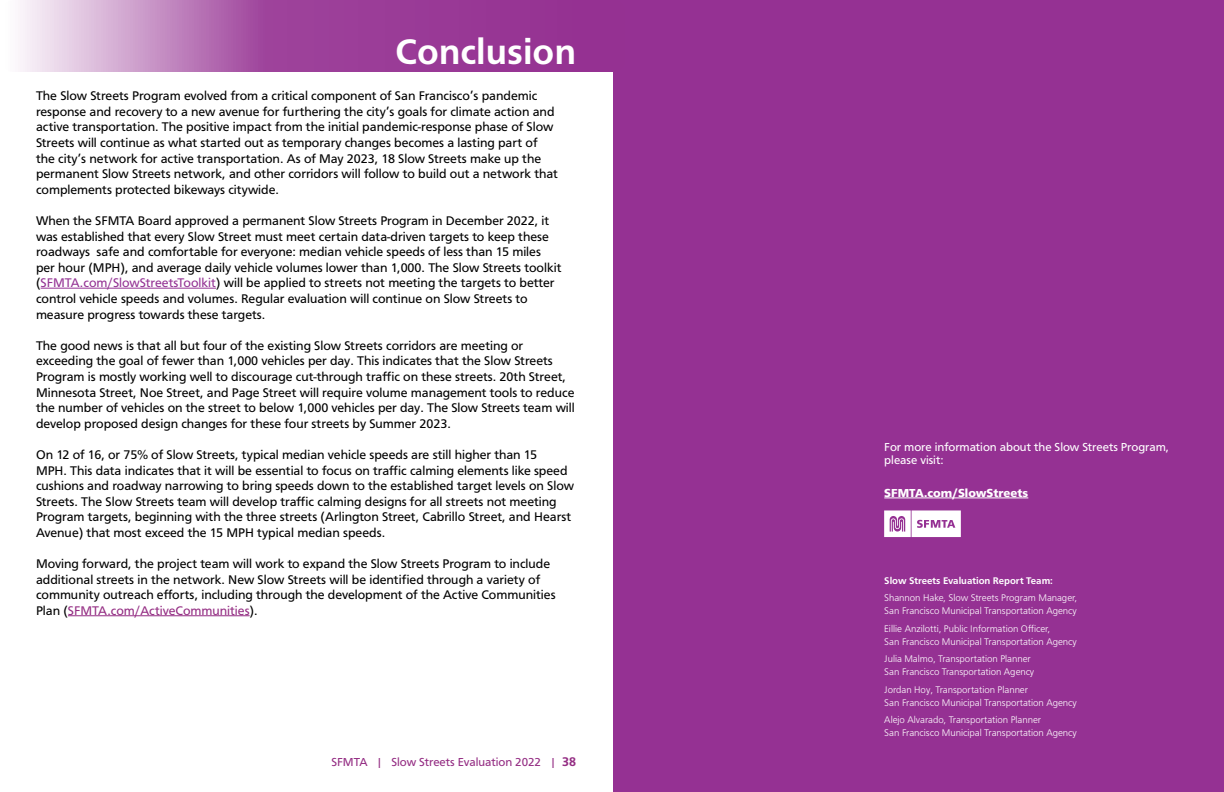
<style>
.page{position:relative;width:1224px;height:792px;background:#fff}
.page>*{position:absolute;margin:0;border:0;box-sizing:border-box;transform-origin:0 0}
.t1{font:700 37px "Graphein Pro";color:#fff}
.t2{font:13px/15.6px "Graphein Pro";color:#000}
.t3{font:12px/13px "Graphein Pro";color:#fff}
.t4{font:12px "Graphein Pro";color:#942d83}
.t5{font:900 12px "Graphein Pro";color:#fff}
.t6{font:300 10px/13px "Graphein Pro";color:#fff}
.t7{font:700 10px "Graphein Pro";color:#fff}
.s1{color:#943394}
.s2{color:#942d83}
.s3{font-weight:700;font-size:13px}
</style>
<div class="page">
<div style="left:613px;top:0;width:611px;height:792px;background:#953193"></div>
<hr style="left:884px;top:498px;width:144px;height:1px;background:#fff">
<svg style="left:884px;top:510px;width:77px;height:27px;background:#ebd8ea"></svg>
<svg style="left:0;top:0;width:625px;height:72px;background:#af65ad"></svg>
<hr style="left:41px;top:288px;width:175px;height:1px;background:#943394">
<hr style="left:68px;top:616px;width:182px;height:1px;background:#942d83">
<h1 class="t1" style="left:395px;top:31px;width:182px">Conclusion</h1>
<p class="t2" style="left:36px;top:88px;width:523px">The Slow Streets Program evolved from a critical component of San Francisco’s pandemic response and recovery to a new avenue for furthering the city’s goals for climate action and active transportation. The positive impact from the initial pandemic-response phase of Slow Streets will continue as what started out as temporary changes becomes a lasting part of the city’s network for active transportation. As of May 2023, 18 Slow Streets make up the permanent Slow Streets network, and other corridors will follow to build out a network that complements protected bikeways citywide.</p>
<p class="t2" style="left:36px;top:213px;width:527px">When the SFMTA Board approved a permanent Slow Streets Program in December 2022, it was established that every Slow Street must meet certain data-driven targets to keep these roadways safe and comfortable for everyone: median vehicle speeds of less than 15 miles per hour (MPH), and average daily vehicle volumes lower than 1,000. The Slow Streets toolkit (<span class="s1">SFMTA.com/SlowStreetsToolkit</span>) will be applied to streets not meeting the targets to better control vehicle speeds and volumes. Regular evaluation will continue on Slow Streets to measure progress towards these targets.</p>
<p class="t2" style="left:36px;top:338px;width:540px">The good news is that all but four of the existing Slow Streets corridors are meeting or exceeding the goal of fewer than 1,000 vehicles per day. This indicates that the Slow Streets Program is mostly working well to discourage cut-through traffic on these streets. 20th Street, Minnesota Street, Noe Street, and Page Street will require volume management tools to reduce the number of vehicles on the street to below 1,000 vehicles per day. The Slow Streets team will develop proposed design changes for these four streets by Summer 2023.</p>
<p class="t2" style="left:36px;top:447px;width:540px">On 12 of 16, or 75% of Slow Streets, typical median vehicle speeds are still higher than 15<br>MPH. This data indicates that it will be essential to focus on traffic calming elements like speed cushions and roadway narrowing to bring speeds down to the established target levels on Slow Streets. The Slow Streets team will develop traffic calming designs for all streets not meeting Program targets, beginning with the three streets (Arlington Street, Cabrillo Street, and Hearst Avenue) that most exceed the 15 MPH typical median speeds.</p>
<p class="t2" style="left:36px;top:556px;width:521px">Moving forward, the project team will work to expand the Slow Streets Program to include additional streets in the network. New Slow Streets will be identified through a variety of community outreach efforts, including through the development of the Active Communities Plan (<span class="s2">SFMTA.com/ActiveCommunities</span>).</p>
<p class="t4" style="left:331px;top:755px;width:246px">SFMTA | Slow Streets Evaluation 2022 | <span class="s3">38</span></p>
<p class="t3" style="left:884px;top:440px;width:286px">For more information about the Slow Streets Program, please visit:</p>
<p class="t5" style="left:884px;top:486px;width:146px">SFMTA.com/SlowStreets</p>
<p class="t7" style="left:884px;top:574px;width:170px">Slow Streets Evaluation Report Team:</p>
<p class="t6" style="left:884px;top:591px;width:195px">Shannon Hake, Slow Streets Program Manager,<br>San Francisco Municipal Transportation Agency</p>
<p class="t6" style="left:884px;top:622px;width:194px">Eillie Anzilotti, Public Information Officer,<br>San Francisco Municipal Transportation Agency</p>
<p class="t6" style="left:884px;top:652px;width:151px">Julia Malmo, Transportation Planner<br>San Francisco Transportation Agency</p>
<p class="t6" style="left:884px;top:683px;width:194px">Jordan Hoy, Transportation Planner<br>San Francisco Municipal Transportation Agency</p>
<p class="t6" style="left:884px;top:713px;width:194px">Alejo Alvarado, Transportation Planner<br>San Francisco Municipal Transportation Agency</p>
</div>
